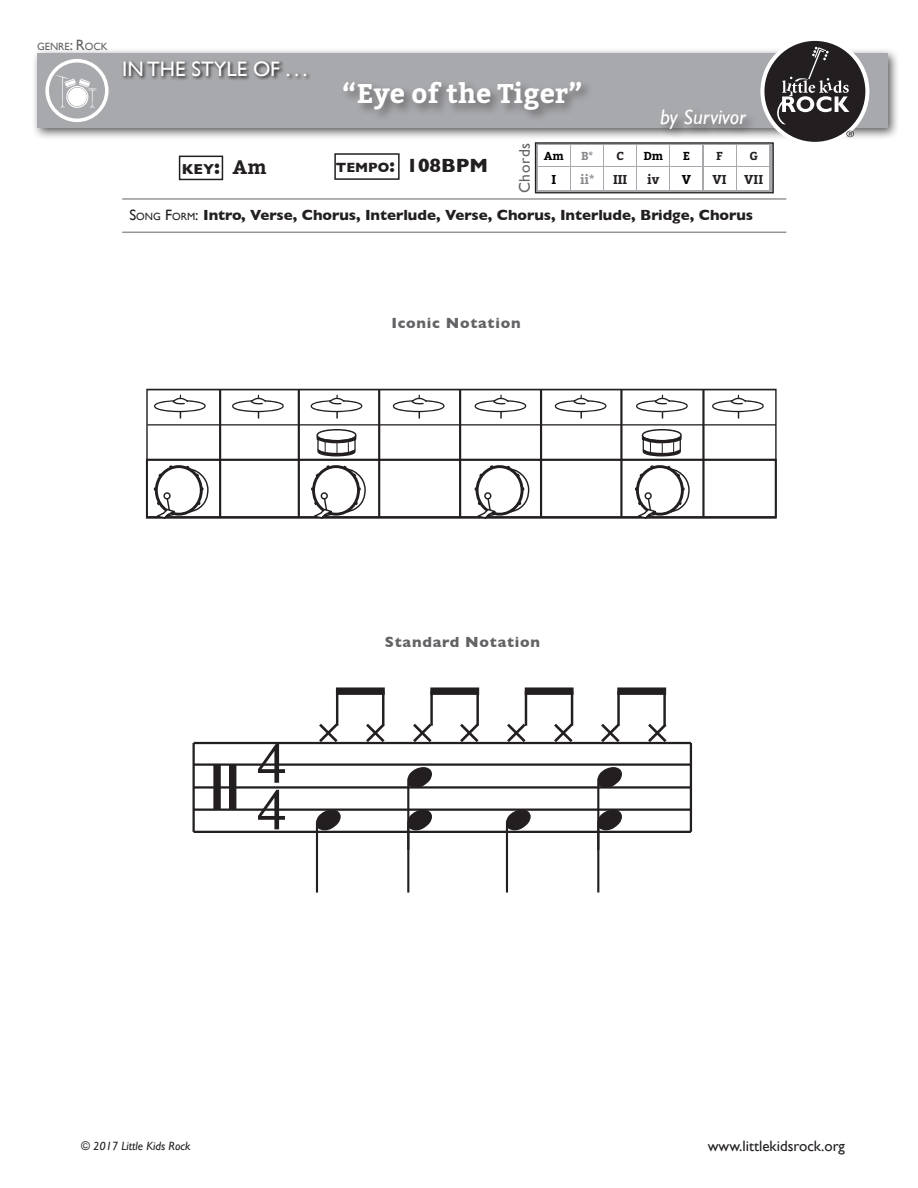
<style>
.page{position:relative;width:918px;height:1188px;background:#fff}
.page>*{position:absolute;margin:0;border:0;box-sizing:border-box;transform-origin:0 0}
.t1{font:123.45px "Musi Sync";color:#231f20}
.t2{font:118.5px "Musi Sync";color:#231f20}
.t3{font:88.8px "Musi Sync";letter-spacing:.28em;color:#231f20}
.t4{font:700 27px "Bitter";color:#fff}
.t5{font:21px "Gill Sans";color:#fff}
.t6{font:italic 21px "Gill Sans";color:#fff}
.t7{font:700 19.5px "Gill Sans";color:#231f20}
.t8{font:15.45px "Gill Sans";letter-spacing:.05em;color:#636366}
.t9{font:700 15px "Gill Sans";color:#231f20}
.t10{font:700 15px "Gill Sans";letter-spacing:.05em;color:#636366}
.t11{font:15px "Gill Sans";color:#231f20}
.t12{font:700 14.7px "Gill Sans";color:#231f20}
.t13{font:700 12.75px "Bitter";color:#231f20}
.t14{font:700 12.75px "Bitter";color:#87898c}
.t15{font:700 12.75px "Bitter";color:#000}
.t16{font:italic 12px "Gill Sans";color:#231f20}
.t17{font:700 11.55px "Bitter";color:#000}
.t18{font:700 11.55px "Bitter";color:#231f20}
.t19{font:700 11.55px "Bitter";color:#87898c}
.t20{font:10.5px "Gill Sans";color:#636366}
.s1{font-size:15px}
.s2{font-size:21px}
.s3{font-family:"Bitter";font-size:19.5px}
.s4{font-size:13.65px}
.s5{font-weight:400}
.s6{font-weight:400;font-size:10.5px}
</style>
<div class="page">
<svg style="left:311px;top:395px;width:51px;height:24px"></svg>
<svg style="left:636px;top:395px;width:52px;height:24px"></svg>
<hr style="left:147px;top:424px;width:629px;height:2px;background:#231f20">
<hr style="left:147px;top:459px;width:629px;height:2px;background:#231f20">
<div style="left:146px;top:389px;width:631px;height:129px;border:1px solid #231f20"></div>
<svg style="left:154px;top:395px;width:52px;height:24px"></svg>
<svg style="left:232px;top:395px;width:52px;height:24px"></svg>
<svg style="left:393px;top:395px;width:52px;height:24px"></svg>
<svg style="left:555px;top:395px;width:52px;height:24px"></svg>
<svg style="left:712px;top:395px;width:52px;height:24px"></svg>
<svg style="left:475px;top:395px;width:51px;height:24px"></svg>
<svg style="left:317px;top:429px;width:39px;height:27px"></svg>
<svg style="left:642px;top:429px;width:40px;height:27px"></svg>
<hr style="left:219px;top:389px;width:2px;height:129px;background:#231f20">
<hr style="left:298px;top:389px;width:2px;height:129px;background:#231f20">
<hr style="left:378px;top:389px;width:2px;height:129px;background:#231f20">
<hr style="left:459px;top:389px;width:2px;height:129px;background:#231f20">
<hr style="left:540px;top:389px;width:2px;height:129px;background:#231f20">
<hr style="left:620px;top:389px;width:3px;height:129px;background:#231f20">
<hr style="left:702px;top:389px;width:3px;height:129px;background:#231f20">
<div style="left:476px;top:465px;width:48px;height:51px;border:3px solid #231f20;border-radius:50%"></div>
<div style="left:484px;top:492px;width:7px;height:8px;border:1px solid #231f20;border-radius:50%"></div>
<svg style="left:474px;top:497px;width:22px;height:22px"></svg>
<svg style="left:504px;top:466px;width:26px;height:48px"></svg>
<div style="left:155px;top:465px;width:48px;height:51px;border:3px solid #231f20;border-radius:50%"></div>
<div style="left:163px;top:492px;width:8px;height:8px;border:1px solid #231f20;border-radius:50%"></div>
<svg style="left:153px;top:497px;width:23px;height:22px"></svg>
<svg style="left:183px;top:466px;width:26px;height:48px"></svg>
<div style="left:312px;top:465px;width:48px;height:51px;border:3px solid #231f20;border-radius:50%"></div>
<div style="left:321px;top:492px;width:7px;height:8px;border:1px solid #231f20;border-radius:50%"></div>
<svg style="left:310px;top:497px;width:23px;height:22px"></svg>
<svg style="left:340px;top:466px;width:26px;height:48px"></svg>
<div style="left:636px;top:465px;width:48px;height:51px;border:3px solid #231f20;border-radius:50%"></div>
<div style="left:645px;top:492px;width:7px;height:8px;border:1px solid #231f20;border-radius:50%"></div>
<svg style="left:634px;top:497px;width:23px;height:22px"></svg>
<svg style="left:650px;top:465px;width:4px;height:3px"></svg>
<svg style="left:664px;top:466px;width:26px;height:48px"></svg>
<hr style="left:194px;top:742px;width:497px;height:2px;background:#231f20">
<hr style="left:194px;top:763px;width:497px;height:3px;background:#231f20">
<hr style="left:194px;top:786px;width:497px;height:3px;background:#231f20">
<hr style="left:194px;top:809px;width:497px;height:2px;background:#231f20">
<hr style="left:194px;top:831px;width:497px;height:2px;background:#231f20">
<hr style="left:192px;top:743px;width:3px;height:89px;background:#231f20">
<hr style="left:690px;top:743px;width:2px;height:89px;background:#231f20">
<div style="left:229px;top:765px;width:7px;height:45px;background:#231f20"></div>
<div style="left:213px;top:765px;width:8px;height:45px;background:#231f20"></div>
<hr style="left:336px;top:691px;width:2px;height:35px;background:#231f20">
<hr style="left:382px;top:691px;width:2px;height:35px;background:#231f20">
<div style="left:336px;top:687px;width:49px;height:8px;background:#231f20"></div>
<hr style="left:430px;top:691px;width:3px;height:35px;background:#231f20">
<hr style="left:476px;top:691px;width:3px;height:35px;background:#231f20">
<div style="left:430px;top:687px;width:49px;height:8px;background:#231f20"></div>
<hr style="left:525px;top:691px;width:2px;height:35px;background:#231f20">
<hr style="left:571px;top:691px;width:2px;height:35px;background:#231f20">
<div style="left:525px;top:687px;width:49px;height:8px;background:#231f20"></div>
<hr style="left:617px;top:691px;width:3px;height:35px;background:#231f20">
<hr style="left:663px;top:691px;width:3px;height:35px;background:#231f20">
<div style="left:617px;top:687px;width:49px;height:8px;background:#231f20"></div>
<div style="left:334px;top:153px;width:66px;height:27px;border:2px solid #231f20"></div>
<div style="left:31px;top:48px;width:869px;height:92px;background:#231f20;opacity:.75"></div>
<div style="left:37px;top:53px;width:851px;height:75px;background:#a8a9ad"></div>
<svg style="left:122px;top:61px;width:188px;height:19px"></svg>
<div style="left:341px;top:79px;width:418px;height:62px;background:#231f20;opacity:.5"></div>
<hr style="left:122px;top:232px;width:664px;height:1px;background:#939598">
<hr style="left:122px;top:198px;width:664px;height:2px;background:#939598">
<div style="left:536px;top:143px;width:237px;height:50px;background:#a8a9ad"></div>
<div style="left:535px;top:142px;width:239px;height:51px;border:1px solid #231f20"></div>
<div style="left:539px;top:145px;width:31px;height:21px;background:#fff"></div>
<div style="left:539px;top:167px;width:31px;height:23px;background:#fff"></div>
<div style="left:604px;top:145px;width:32px;height:21px;background:#fff"></div>
<div style="left:604px;top:167px;width:32px;height:23px;background:#fff"></div>
<div style="left:671px;top:145px;width:31px;height:21px;background:#fff"></div>
<div style="left:671px;top:167px;width:31px;height:23px;background:#fff"></div>
<div style="left:571px;top:145px;width:32px;height:21px;background:#fff"></div>
<div style="left:571px;top:167px;width:32px;height:23px;background:#fff"></div>
<div style="left:638px;top:145px;width:31px;height:21px;background:#fff"></div>
<div style="left:638px;top:167px;width:31px;height:23px;background:#fff"></div>
<div style="left:704px;top:145px;width:31px;height:21px;background:#fff"></div>
<div style="left:704px;top:167px;width:31px;height:23px;background:#fff"></div>
<svg style="left:760px;top:37px;width:109px;height:109px"></svg>
<div style="left:764px;top:41px;width:101px;height:101px;background:#231f20;border-radius:50%"></div>
<svg style="left:777px;top:47px;width:72px;height:78px"></svg>
<svg style="left:846px;top:131px;width:8px;height:6px"></svg>
<div style="left:179px;top:156px;width:44px;height:24px;border:2px solid #231f20"></div>
<div style="left:737px;top:145px;width:32px;height:21px;background:#fff"></div>
<div style="left:737px;top:167px;width:32px;height:23px;background:#fff"></div>
<svg style="left:45px;top:59px;width:64px;height:63px"></svg>
<p class="t20" style="left:37px;top:40px;width:72px">GENRE<span class="s1">: R</span>OCK</p>
<h3 class="t5" style="left:122px;top:57px;width:187px">IN THE STYLE OF . . .</h3>
<h3 class="t4" style="left:342px;top:77px;width:242px">“Eye of the Tiger”</h3>
<p class="t12" style="left:182px;top:160px;width:86px">KEY<span class="s2">:</span> <span class="s3">Am</span></p>
<h3 class="t7" style="left:336px;top:154px;width:154px"><span class="s4">TEMPO</span>: 108BPM</h3>
<p class="t8" style="left:516px;top:193px;width:52px;rotate:-90deg">Chords</p>
<p class="t17" style="left:544px;top:149px;width:22px">Am</p>
<p class="t15" style="left:551px;top:172px;width:6px">I</p>
<p class="t19" style="left:581px;top:149px;width:14px">B*</p>
<p class="t14" style="left:580px;top:172px;width:16px">ii*</p>
<p class="t18" style="left:616px;top:149px;width:9px">C</p>
<p class="t13" style="left:613px;top:172px;width:16px">III</p>
<h3 class="t6" style="left:660px;top:105px;width:87px">by Survivor</h3>
<p class="t17" style="left:643px;top:149px;width:21px">Dm</p>
<p class="t13" style="left:647px;top:172px;width:14px">iv</p>
<p class="t17" style="left:683px;top:149px;width:9px">E</p>
<p class="t15" style="left:682px;top:172px;width:11px">V</p>
<p class="t18" style="left:716px;top:149px;width:8px">F</p>
<p class="t13" style="left:712px;top:172px;width:16px">VI</p>
<p class="t18" style="left:749px;top:149px;width:10px">G</p>
<p class="t13" style="left:744px;top:171px;width:20px">VII</p>
<p class="t9" style="left:129px;top:206px;width:625px"><span class="s5">S</span><span class="s6">ONG</span> <span class="s5">F</span><span class="s6">ORM</span><span class="s5">:</span> Intro, Verse, Chorus, Interlude, Verse, Chorus, Interlude, Bridge, Chorus</p>
<p class="t10" style="left:391px;top:315px;width:131px">Iconic Notation</p>
<h1 class="t1" style="left:258px;top:693px;width:32px">$</h1>
<p class="t10" style="left:385px;top:633px;width:157px">Standard Notation</p>
<h3 class="t3" style="left:319px;top:644px;width:353px">xxxxxxxx</h3>
<h2 class="t2" style="left:622px;top:898px;width:61px;rotate:-180deg">q</h2>
<h2 class="t2" style="left:432px;top:919px;width:61px;rotate:-180deg">qq</h2>
<h2 class="t2" style="left:622px;top:940px;width:152px;rotate:-180deg">q q</h2>
<h2 class="t2" style="left:341px;top:940px;width:61px;rotate:-180deg">q</h2>
<p class="t16" style="left:81px;top:1139px;width:111px">© 2017 Little Kids Rock</p>
<p class="t11" style="left:708px;top:1138px;width:139px">www.littlekidsrock.org</p>
</div>
